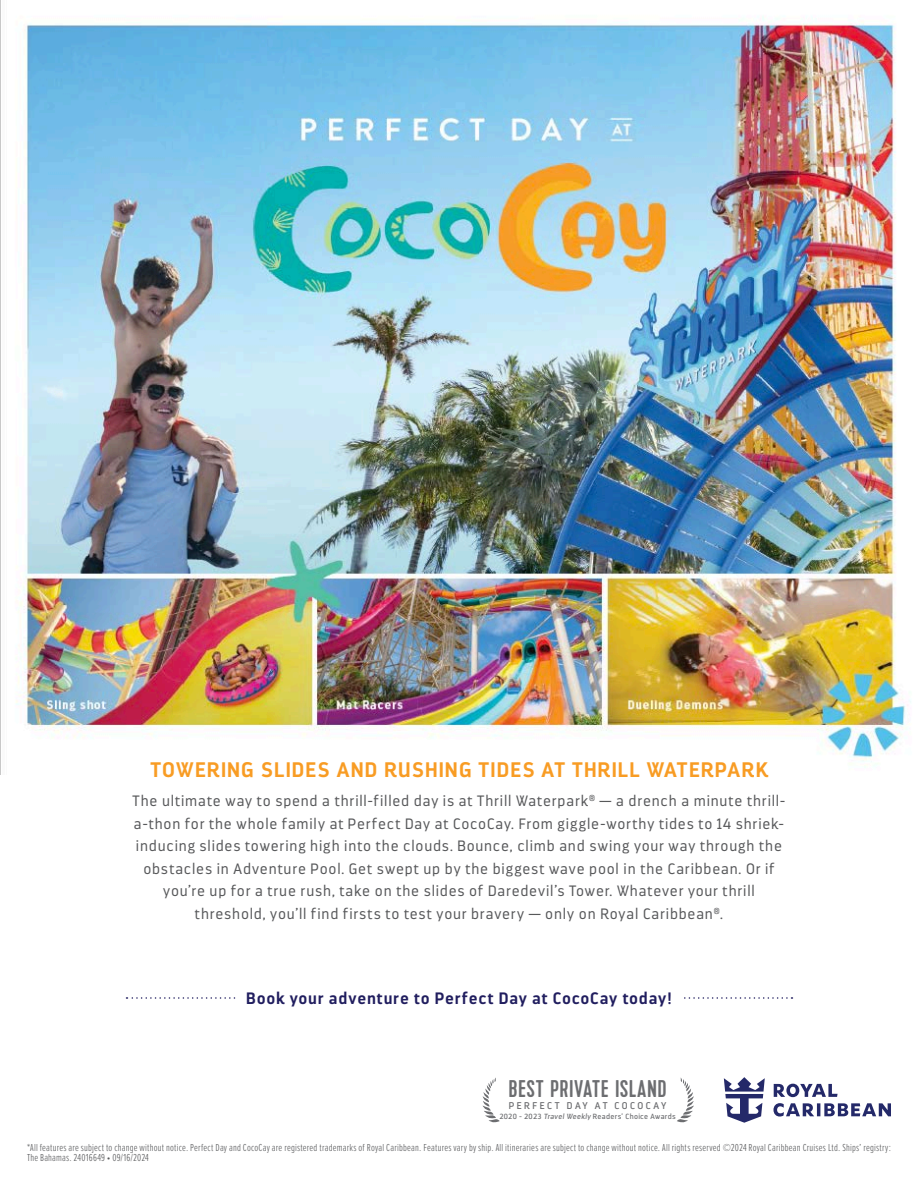
<style>
.page{position:relative;width:918px;height:1188px;background:#fff}
.page>*{position:absolute;margin:0;border:0;box-sizing:border-box;transform-origin:0 0}
.t1{font:24.15px "Kapra";letter-spacing:.04em;color:#6c6d70}
.t2{font:700 21px "Darwin";letter-spacing:.055em;color:#f89c24}
.t3{font:700 16.5px "Darwin";letter-spacing:.045em;color:#211e5f}
.t4{font:300 15px/22.5px "Darwin";letter-spacing:.055em;color:#57585a;text-align:center}
.t5{font:300 10.5px/10.5px "Proxima Nova Ex Cn";letter-spacing:.02em;color:#57585a}
.t6{font:9.75px "Darwin";letter-spacing:.25em;color:#6c6d70}
.t7{font:7.5px "Darwin";letter-spacing:.045em;color:#6c6d70}
.s1{font-style:italic}
</style>
<div class="page">
<img style="left:16px;top:16px;width:895px;height:750px">
<svg style="left:127px;top:997px;width:665px;height:2px"></svg>
<div style="left:237px;top:992px;width:444px;height:12px;background:#fff"></div>
<svg style="left:724px;top:1077px;width:167px;height:46px"></svg>
<svg style="left:483px;top:1078px;width:17px;height:45px"></svg>
<svg style="left:677px;top:1078px;width:17px;height:45px"></svg>
<h2 class="t2" style="left:150px;top:757px;width:619px">TOWERING SLIDES AND RUSHING TIDES AT THRILL WATERPARK</h2>
<p class="t4" style="left:132px;top:790px;width:655px">The ultimate way to spend a thrill-filled day is at Thrill Waterpark<sup>®</sup> — a drench a minute thrill&shy;a-thon for the whole family at Perfect Day at CocoCay. From giggle-worthy tides to 14 shriek&shy;inducing slides towering high into the clouds. Bounce, climb and swing your way through the obstacles in Adventure Pool. Get swept up by the biggest wave pool in the Caribbean. Or if you’re up for a true rush, take on the slides of Daredevil’s Tower. Whatever your thrill threshold, you’ll find firsts to test your bravery — only on Royal Caribbean<sup>®</sup>.</p>
<p class="t3" style="left:246px;top:988px;width:427px">Book your adventure to Perfect Day at CocoCay today!</p>
<h1 class="t1" style="left:509px;top:1075px;width:159px">BEST PRIVATE ISLAND</h1>
<p class="t6" style="left:509px;top:1100px;width:159px">PERFECT DAY AT COCOCAY</p>
<p class="t7" style="left:500px;top:1112px;width:178px">2020 - 2023 <span class="s1">Travel Weekly</span> Readers’ Choice Awards</p>
<p class="t5" style="left:27px;top:1142px;width:865px">*All features are subject to change without notice. Perfect Day and CocoCay are registered trademarks of Royal Caribbean. Features vary by ship. All itineraries are subject to change without notice. All rights reserved ©2024 Royal Caribbean Cruises Ltd. Ships’ registry:<br>The Bahamas. 24016649 • 09/16/2024</p>
</div>
